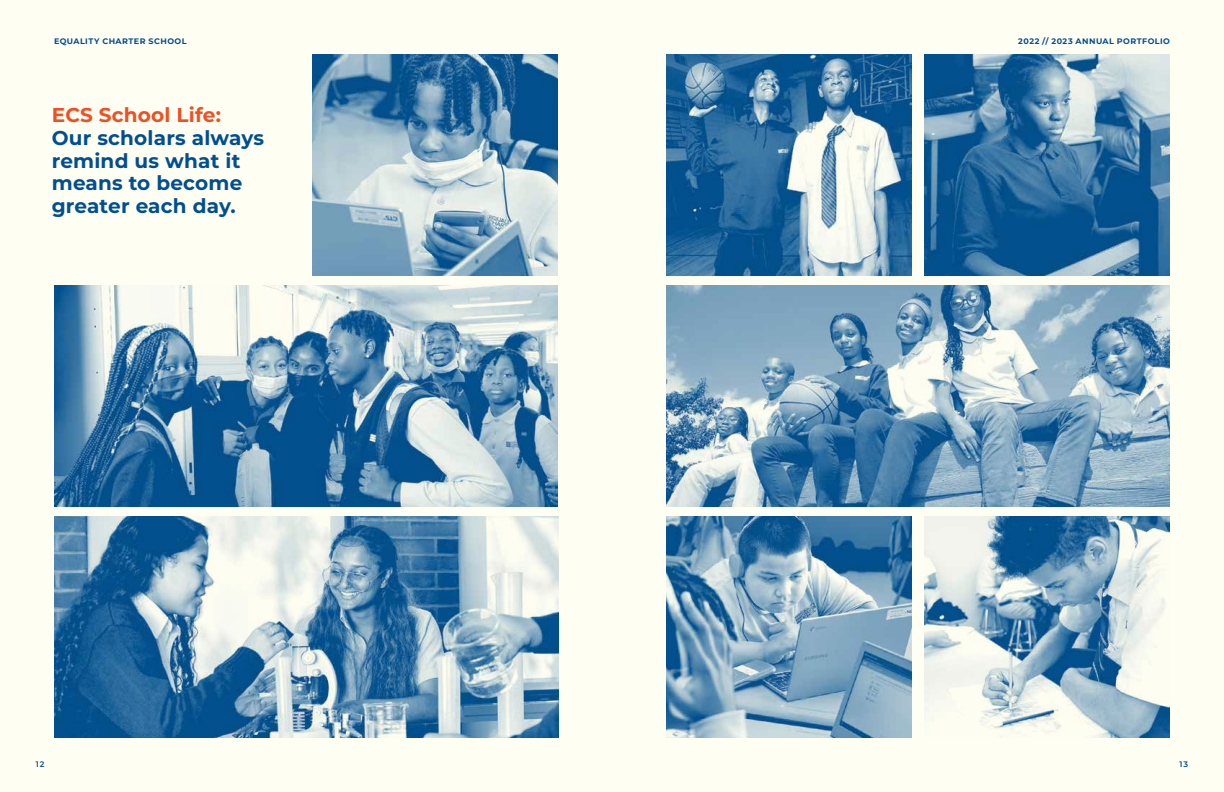
<style>
.page{position:relative;width:1224px;height:792px;background:#fff}
.page>*{position:absolute;margin:0;border:0;box-sizing:border-box;transform-origin:0 0}
.t1{font:700 20px/22.8px "Montserrat";letter-spacing:.01em;color:#004f93}
.t2{font:700 20px "Montserrat";letter-spacing:.01em;color:#f04e23}
.t3{font:700 8px "Montserrat";letter-spacing:.06em;color:#004f93}
.t4{font:600 8px "Montserrat";color:#004f93}
</style>
<div class="page">
<div style="left:0;top:0;width:612px;height:792px;background:#fffef2"></div>
<div style="left:612px;top:0;width:612px;height:792px;background:#fffef2"></div>
<img style="left:54px;top:517px;width:505px;height:221px">
<img style="left:666px;top:54px;width:245px;height:221px">
<img style="left:925px;top:54px;width:245px;height:221px">
<img style="left:54px;top:285px;width:504px;height:222px">
<img style="left:666px;top:285px;width:504px;height:222px">
<img style="left:666px;top:517px;width:245px;height:221px">
<img style="left:925px;top:517px;width:245px;height:221px">
<img style="left:313px;top:54px;width:245px;height:221px">
<p class="t3" style="left:54px;top:36px;width:134px">EQUALITY CHARTER SCHOOL</p>
<p class="t3" style="left:1018px;top:36px;width:153px">2022 // 2023 ANNUAL PORTFOLIO</p>
<p class="t2" style="left:52px;top:102px;width:171px">ECS School Life:</p>
<p class="t1" style="left:52px;top:126px;width:214px">Our scholars always remind us what it means to become greater each day.</p>
<p class="t4" style="left:36px;top:758px;width:10px">12</p>
<p class="t4" style="left:1180px;top:758px;width:10px">13</p>
</div>
